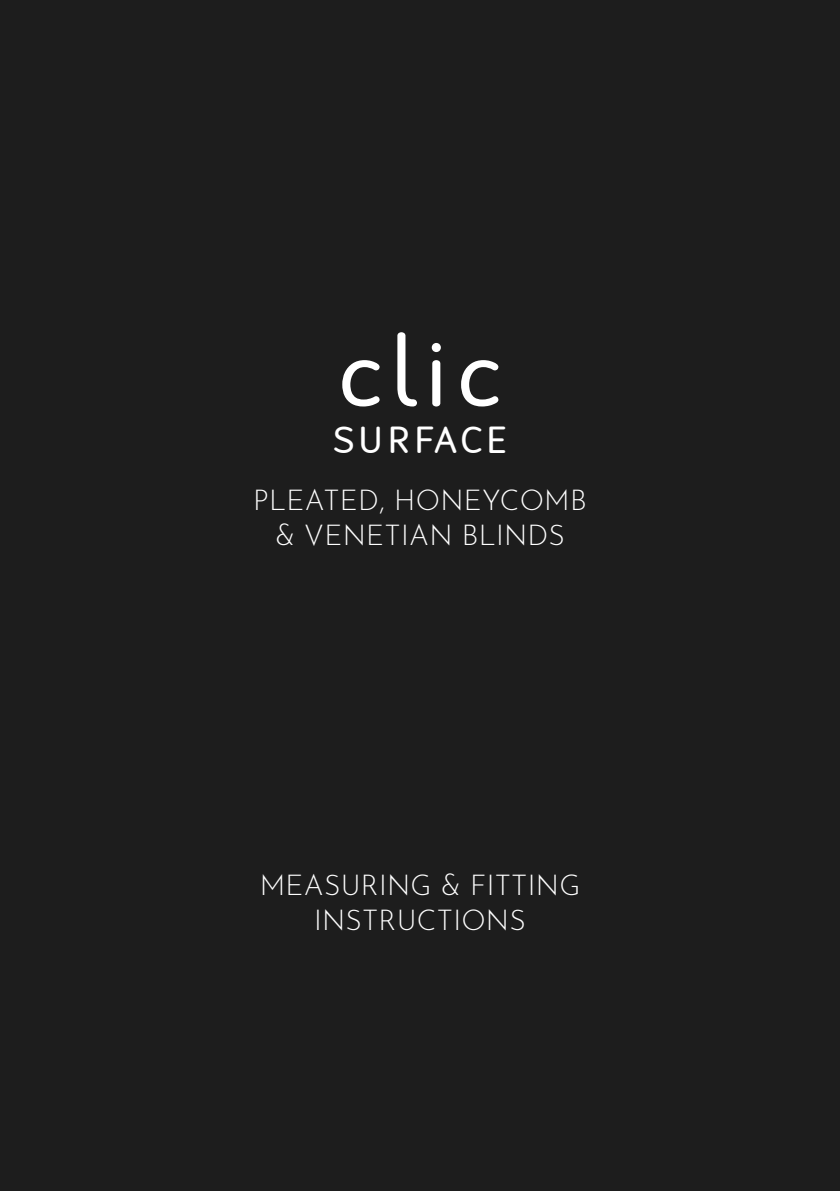
<style>
.page{position:relative;width:840px;height:1191px;background:#fff}
.page>*{position:absolute;margin:0;border:0;box-sizing:border-box;transform-origin:0 0}
.t1{font:87.6px "Robaga Rounded";color:#fff}
.t2{font:36px "Robaga Rounded";letter-spacing:.09em;color:#fff}
.t3{font:300 28.2px/35.4px "Josefin Sans";letter-spacing:.01em;color:#fff;text-align:center}
</style>
<div class="page">
<div style="left:0;top:0;width:839px;height:1191px;background:#1d1d1d"></div>
<h1 class="t1" style="left:337px;top:332px;width:166px">clic</h1>
<p class="t2" style="left:333px;top:423px;width:175px">SURFACE</p>
<p class="t3" style="left:253px;top:485px;width:335px">PLEATED, HONEYCOMB &amp; VENETIAN BLINDS</p>
<p class="t3" style="left:259px;top:870px;width:322px">MEASURING &amp; FITTING<br>INSTRUCTIONS</p>
</div>
